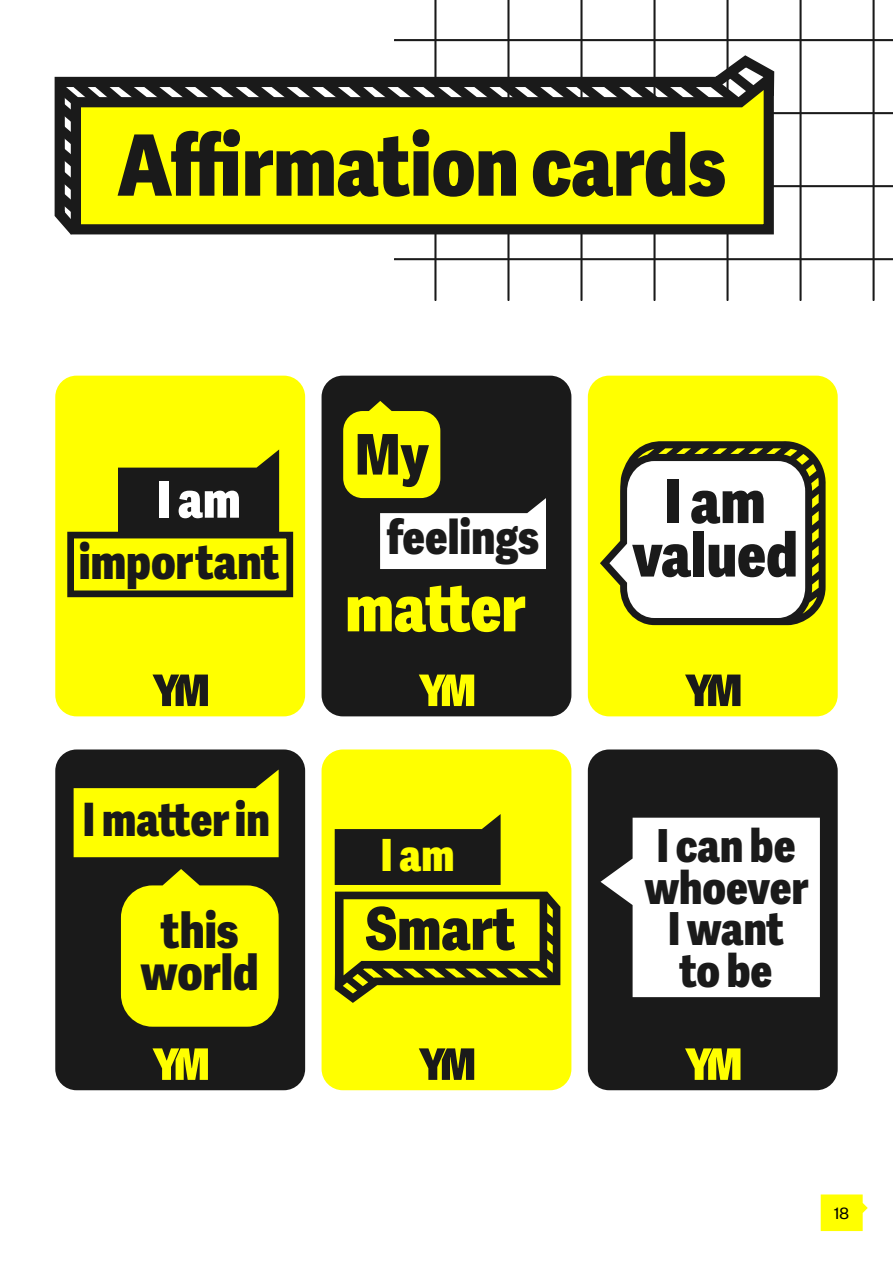
<style>
.page{position:relative;width:893px;height:1263px;background:#fff}
.page>*{position:absolute;margin:0;border:0;box-sizing:border-box;transform-origin:0 0}
.t1{font:800 84.6px "Adelle Sans Cnd";color:#1a1a1a}
.t2{font:800 64.95px "Adelle Sans Cnd";color:#ff0}
.t3{font:800 60.45px "Adelle Sans Cnd";color:#1a1a1a}
.t4{font:800 58.95px "Adelle Sans Cnd";color:#1a1a1a}
.t5{font:800 55.95px "Adelle Sans Cnd";color:#1a1a1a}
.t6{font:800 50.4px "Adelle Sans Cnd";color:#fff}
.t7{font:800 48.6px/41.4px "Adelle Sans Cnd";color:#1a1a1a;text-align:center}
.t8{font:800 47.55px "Adelle Sans Cnd";color:#1a1a1a}
.t9{font:800 46.95px "Adelle Sans Cnd";color:#1a1a1a}
.t10{font:800 46.05px "Adelle Sans Cnd";color:#1a1a1a}
.t11{font:800 45.45px/41.4px "Adelle Sans Cnd";color:#1a1a1a;text-align:center}
.t12{font:800 44.4px "Adelle Sans Cnd";color:#ff0}
.t13{font:18px "Founders Grotesk";color:#000}
</style>
<div class="page">
<svg style="left:821px;top:1194px;width:47px;height:37px;background:#ffff1c"></svg>
<svg style="left:394px;top:0;width:499px;height:301px"></svg>
<svg style="left:60px;top:49px;width:719px;height:197px"></svg>
<svg style="left:66px;top:70px;width:713px;height:170px;background:#d3d31f"></svg>
<svg style="left:54px;top:59px;width:713px;height:118px"></svg>
<svg style="left:54px;top:161px;width:33px;height:61px;background:#5c5c2d"></svg>
<div style="left:55px;top:376px;width:250px;height:340px;background:#ff0;border-radius:21px"></div>
<div style="left:55px;top:749px;width:250px;height:341px;background:#1a1a1a;border-radius:21px"></div>
<div style="left:322px;top:376px;width:249px;height:340px;background:#1a1a1a;border-radius:21px"></div>
<div style="left:322px;top:749px;width:249px;height:341px;background:#ff0;border-radius:21px"></div>
<div style="left:588px;top:376px;width:250px;height:340px;background:#ff0;border-radius:21px"></div>
<div style="left:588px;top:749px;width:250px;height:341px;background:#1a1a1a;border-radius:21px"></div>
<svg style="left:600px;top:818px;width:220px;height:179px;background:#e1e1e1"></svg>
<svg style="left:121px;top:869px;width:158px;height:158px;background:#e1e103"></svg>
<svg style="left:335px;top:892px;width:225px;height:111px"></svg>
<svg style="left:335px;top:814px;width:166px;height:71px"></svg>
<svg style="left:343px;top:401px;width:203px;height:168px"></svg>
<svg style="left:74px;top:769px;width:205px;height:88px"></svg>
<svg style="left:600px;top:441px;width:226px;height:184px;background:#d1d1ae"></svg>
<div style="left:67px;top:532px;width:226px;height:65px;border:7px solid #1a1a1a"></div>
<svg style="left:118px;top:449px;width:161px;height:86px"></svg>
<svg style="left:152px;top:674px;width:56px;height:32px"></svg>
<svg style="left:152px;top:1048px;width:56px;height:32px"></svg>
<svg style="left:685px;top:674px;width:55px;height:32px"></svg>
<svg style="left:685px;top:1048px;width:55px;height:32px"></svg>
<svg style="left:419px;top:674px;width:55px;height:32px"></svg>
<svg style="left:419px;top:1048px;width:55px;height:32px"></svg>
<h1 class="t1" style="left:118px;top:113px;width:610px">Affirmation cards</h1>
<p class="t5" style="left:355px;top:420px;width:75px">My</p>
<h3 class="t3" style="left:665px;top:464px;width:103px">I am</h3>
<p class="t6" style="left:156px;top:468px;width:86px">I am</p>
<p class="t9" style="left:387px;top:508px;width:154px">feelings</p>
<p class="t8" style="left:79px;top:532px;width:202px">important</p>
<h3 class="t3" style="left:632px;top:517px;width:167px">valued</h3>
<h2 class="t2" style="left:345px;top:567px;width:182px">matter</h2>
<p class="t10" style="left:82px;top:791px;width:189px">I matter in</p>
<p class="t7" style="left:141px;top:911px;width:119px">this world</p>
<p class="t12" style="left:381px;top:828px;width:76px">I am</p>
<p class="t4" style="left:365px;top:892px;width:152px">Smart</p>
<p class="t11" style="left:645px;top:826px;width:165px">I can be whoever<br>I want to be</p>
<p class="t13" style="left:834px;top:1202px;width:16px">18</p>
</div>
